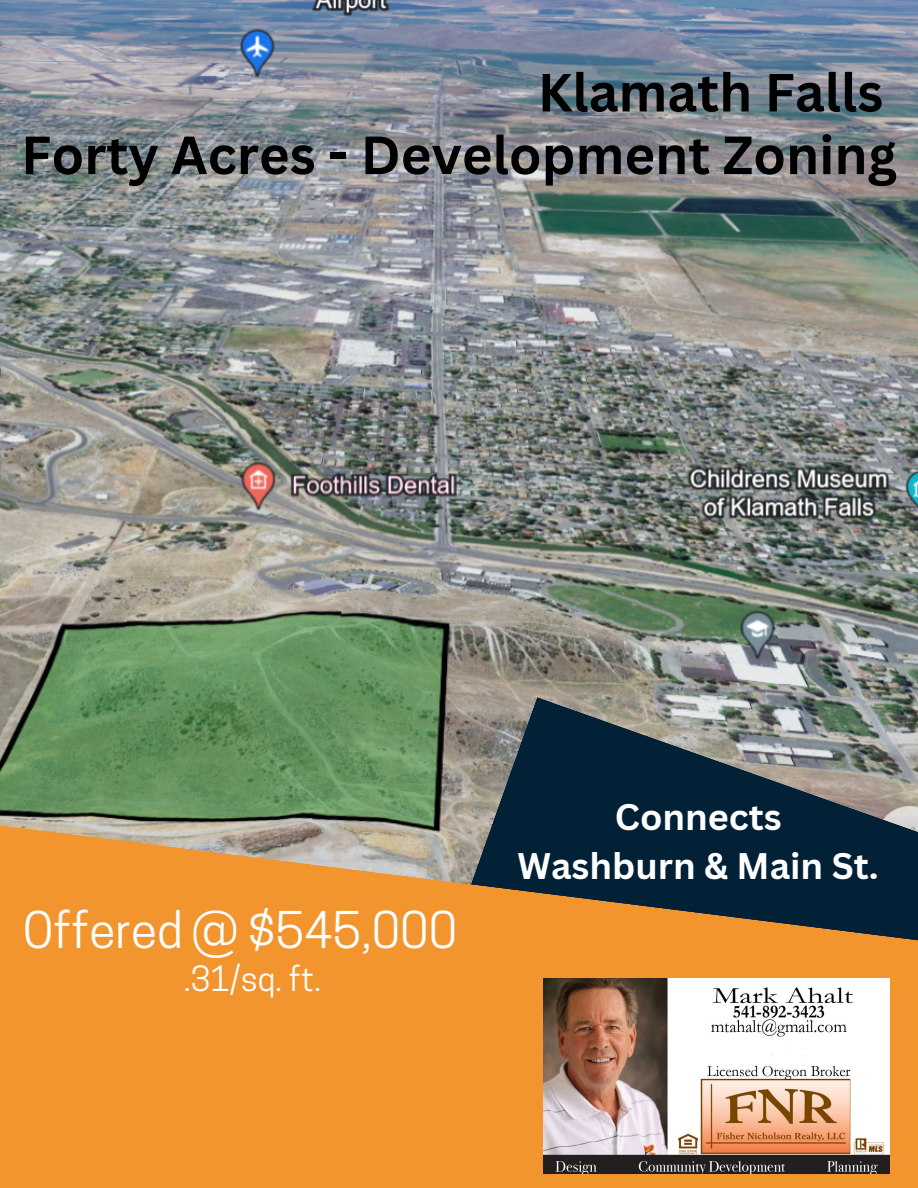
<style>
.page{position:relative;width:918px;height:1188px;background:#fff}
.page>*{position:absolute;margin:0;border:0;box-sizing:border-box;transform-origin:0 0}
.t1{font:700 52.5px "Canva Sans";color:#000}
.t2{font:47.55px "Cooper Hewitt";color:#fff}
.t3{font:700 36px "Canva Sans";color:#fff}
.t4{font:32.55px "Cooper Hewitt";color:#fff}
</style>
<div class="page">
<img style="left:0;top:0;width:918px;height:823px">
<svg style="left:352px;top:697px;width:566px;height:126px;background:#5a6c67"></svg>
<svg style="left:0;top:823px;width:918px;height:365px;background:#cb8537"></svg>
<img style="left:544px;top:979px;width:345px;height:194px">
<h1 class="t1" style="left:538px;top:55px;width:347px">Klamath Falls</h1>
<h1 class="t1" style="left:21px;top:118px;width:877px">Forty Acres - Development Zoning</h1>
<p class="t2" style="left:23px;top:913px;width:436px">Offered @ $545,000</p>
<p class="t4" style="left:184px;top:967px;width:139px">.31/sq. ft.</p>
<h1 class="t3" style="left:615px;top:792px;width:169px">Connects</h1>
<p class="t3" style="left:518px;top:841px;width:363px">Washburn &amp; Main St.</p>
</div>
